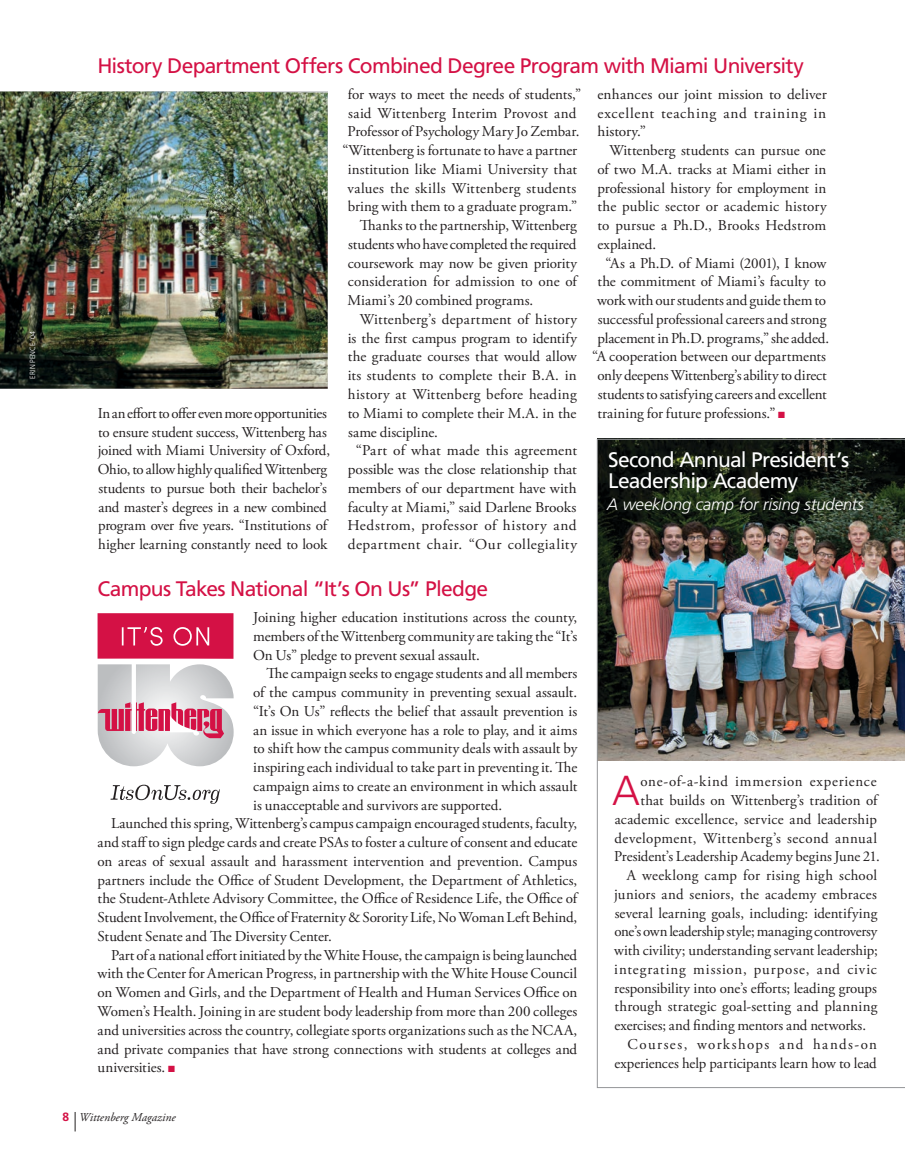
<style>
.page{position:relative;width:905px;height:1175px;background:#fff}
.page>*{position:absolute;margin:0;border:0;box-sizing:border-box;transform-origin:0 0}
.t1{font:300 41.85px "Frutiger";color:#d41145}
.t2{font:21px "Frutiger";letter-spacing:-.035em;color:#d41145}
.t3{font:21px/21px "Frutiger";letter-spacing:-.035em;color:#fff}
.t4{font:italic 300 16.5px "Frutiger";letter-spacing:-.005em;color:#fff}
.t5{font:15px/18.8px "Adobe Garamond Pro";color:#231f20;text-align:justify}
.t6{font:15px "Adobe Garamond Pro";letter-spacing:.02em;color:#231f20}
.t7{font:15px "Adobe Garamond Pro";letter-spacing:.03em;color:#231f20}
.t8{font:15px "Adobe Garamond Pro";letter-spacing:-.02em;color:#231f20}
.t9{font:15px "Adobe Garamond Pro";letter-spacing:.06em;color:#231f20}
.t10{font:15px "Adobe Garamond Pro";letter-spacing:.035em;color:#231f20}
.t11{font:15px "Adobe Garamond Pro";letter-spacing:.05em;color:#231f20}
.t12{font:15px "Adobe Garamond Pro";letter-spacing:.025em;color:#231f20}
.t13{font:15px "Adobe Garamond Pro";letter-spacing:.095em;color:#231f20}
.t14{font:italic 12px "Adobe Garamond Pro";color:#231f20}
.t15{font:300 7.5px "Frutiger";letter-spacing:.015em;color:#fff;scale:.95 1}
.s1{color:#d41145}
.s2{font-family:"Frutiger";font-weight:700;font-style:normal;color:#d41145}
</style>
<div class="page">
<svg style="left:75px;top:1112px;width:1px;height:19px"></svg>
<img style="left:0;top:92px;width:328px;height:296px">
<svg style="left:110px;top:784px;width:110px;height:20px"></svg>
<svg style="left:98px;top:613px;width:136px;height:153px;background:#d990a5"></svg>
<img style="left:597px;top:439px;width:307px;height:649px">
<p class="t15" style="left:28px;top:379px;width:52px;rotate:-90deg">ERIN PENCE ’04</p>
<h2 class="t2" style="left:97px;top:53px;width:708px">History Department Offers Combined Degree Program with Miami University</h2>
<p class="t5" style="left:98px;top:404px;width:234px;text-align:left">In an effort to offer even more opportunities to ensure student success, Wittenberg has joined with Miami University of Oxford, Ohio, to allow highly qualified Wittenberg students to pursue both their bachelor’s and master’s degrees in a new combined program over five years. “Institutions of higher learning constantly need to look</p>
<p class="t5" style="left:348px;top:85px;width:235px">for ways to meet the needs of students,”</p>
<p class="t5" style="left:348px;top:104px;width:230px">said Wittenberg Interim Provost and</p>
<p class="t5" style="left:347px;top:123px;width:234px">Professor of Psychology Mary Jo Zembar.</p>
<p class="t5" style="left:342px;top:141px;width:236px">“Wittenberg is fortunate to have a partner</p>
<p class="t5" style="left:347px;top:160px;width:231px">institution like Miami University that</p>
<p class="t6" style="left:347px;top:179px;width:230px">values the skills Wittenberg students</p>
<p class="t5" style="left:348px;top:198px;width:231px">bring with them to a graduate program.”</p>
<p class="t5" style="left:360px;top:216px;width:218px">Thanks to the partnership, Wittenberg</p>
<p class="t8" style="left:348px;top:235px;width:230px">students who have completed the required</p>
<p class="t5" style="left:348px;top:254px;width:231px">coursework may now be given priority</p>
<p class="t5" style="left:348px;top:273px;width:231px">consideration for admission to one of</p>
<p class="t5" style="left:347px;top:291px;width:187px">Miami’s 20 combined programs.</p>
<p class="t5" style="left:360px;top:310px;width:219px">Wittenberg’s department of history</p>
<p class="t5" style="left:348px;top:329px;width:231px">is the first campus program to identify</p>
<p class="t5" style="left:348px;top:348px;width:230px">the graduate courses that would allow</p>
<p class="t5" style="left:348px;top:366px;width:230px">its students to complete their B.A. in</p>
<p class="t5" style="left:348px;top:385px;width:230px">history at Wittenberg before heading</p>
<p class="t5" style="left:348px;top:404px;width:230px">to Miami to complete their M.A. in the</p>
<p class="t5" style="left:348px;top:423px;width:91px">same discipline.</p>
<p class="t6" style="left:356px;top:441px;width:223px">“Part of what made this agreement</p>
<p class="t5" style="left:348px;top:460px;width:230px">possible was the close relationship that</p>
<p class="t5" style="left:348px;top:479px;width:230px">members of our department have with</p>
<p class="t5" style="left:348px;top:498px;width:230px">faculty at Miami,” said Darlene Brooks</p>
<p class="t7" style="left:347px;top:516px;width:230px">Hedstrom, professor of history and</p>
<p class="t10" style="left:348px;top:535px;width:231px">department chair. “Our collegiality</p>
<h2 class="t2" style="left:98px;top:576px;width:392px">Campus Takes National “It’s On Us” Pledge</h2>
<p class="t5" style="left:253px;top:608px;width:326px">Joining higher education institutions across the county, members of the Wittenberg community are taking the “It’s On Us” pledge to prevent sexual assault.</p>
<p class="t5" style="left:267px;top:664px;width:312px">The campaign seeks to engage students and all members</p>
<p class="t5" style="left:253px;top:683px;width:325px">of the campus community in preventing sexual assault.</p>
<p class="t5" style="left:253px;top:702px;width:326px">“It’s On Us” reflects the belief that assault prevention is</p>
<p class="t5" style="left:253px;top:721px;width:325px">an issue in which everyone has a role to play, and it aims</p>
<p class="t5" style="left:253px;top:739px;width:325px">to shift how the campus community deals with assault by</p>
<p class="t5" style="left:253px;top:758px;width:325px">inspiring each individual to take part in preventing it. The</p>
<p class="t5" style="left:253px;top:777px;width:326px">campaign aims to create an environment in which assault</p>
<p class="t5" style="left:253px;top:796px;width:250px">is unacceptable and survivors are supported.</p>
<p class="t5" style="left:111px;top:814px;width:468px">Launched this spring, Wittenberg’s campus campaign encouraged students, faculty,</p>
<p class="t5" style="left:97px;top:833px;width:481px">and staff to sign pledge cards and create PSAs to foster a culture of consent and educate</p>
<p class="t5" style="left:97px;top:852px;width:481px">on areas of sexual assault and harassment intervention and prevention. Campus</p>
<p class="t5" style="left:97px;top:871px;width:481px">partners include the Office of Student Development, the Department of Athletics,</p>
<p class="t5" style="left:97px;top:889px;width:481px">the Student-Athlete Advisory Committee, the Office of Residence Life, the Office of</p>
<p class="t5" style="left:97px;top:908px;width:481px">Student Involvement, the Office of Fraternity &amp; Sorority Life, No Woman Left Behind,</p>
<p class="t5" style="left:97px;top:927px;width:236px">Student Senate and The Diversity Center.</p>
<p class="t5" style="left:111px;top:946px;width:467px">Part of a national effort initiated by the White House, the campaign is being launched</p>
<p class="t5" style="left:97px;top:964px;width:481px">with the Center for American Progress, in partnership with the White House Council</p>
<p class="t5" style="left:97px;top:983px;width:481px">on Women and Girls, and the Department of Health and Human Services Office on</p>
<p class="t5" style="left:97px;top:1002px;width:481px">Women’s Health. Joining in are student body leadership from more than 200 colleges</p>
<p class="t5" style="left:97px;top:1021px;width:481px">and universities across the country, collegiate sports organizations such as the NCAA,</p>
<p class="t5" style="left:97px;top:1039px;width:481px">and private companies that have strong connections with students at colleges and</p>
<p class="t5" style="left:97px;top:1058px;width:79px">universities. <span class="s1">■</span></p>
<p class="t5" style="left:597px;top:85px;width:231px">enhances our joint mission to deliver excellent teaching and training in history.”</p>
<p class="t5" style="left:609px;top:141px;width:218px">Wittenberg students can pursue one</p>
<p class="t5" style="left:597px;top:160px;width:230px">of two M.A. tracks at Miami either in</p>
<p class="t5" style="left:597px;top:179px;width:230px">professional history for employment in</p>
<p class="t5" style="left:597px;top:198px;width:231px">the public sector or academic history</p>
<p class="t5" style="left:597px;top:216px;width:230px">to pursue a Ph.D., Brooks Hedstrom</p>
<p class="t5" style="left:597px;top:235px;width:60px">explained.</p>
<p class="t5" style="left:605px;top:254px;width:222px">“As a Ph.D. of Miami (2001), I know</p>
<p class="t5" style="left:597px;top:273px;width:230px">the commitment of Miami’s faculty to</p>
<p class="t5" style="left:597px;top:291px;width:230px">work with our students and guide them to</p>
<p class="t5" style="left:597px;top:310px;width:230px">successful professional careers and strong</p>
<p class="t5" style="left:597px;top:329px;width:233px">placement in Ph.D. programs,” she added.</p>
<p class="t5" style="left:592px;top:348px;width:235px">“A cooperation between our departments</p>
<p class="t5" style="left:597px;top:366px;width:231px">only deepens Wittenberg’s ability to direct</p>
<p class="t5" style="left:597px;top:385px;width:230px">students to satisfying careers and excellent</p>
<p class="t5" style="left:597px;top:404px;width:189px">training for future professions.” <span class="s1">■</span></p>
<h2 class="t3" style="left:608px;top:448px;width:242px">Second Annual President’s<br>Leadership Academy</h2>
<p class="t4" style="left:607px;top:495px;width:258px">A weeklong camp for rising students</p>
<h1 class="t1" style="left:612px;top:767px;width:29px">A</h1>
<p class="t11" style="left:640px;top:772px;width:238px">one-of-a-kind immersion experience</p>
<p class="t5" style="left:640px;top:791px;width:238px">that builds on Wittenberg’s tradition of</p>
<p class="t5" style="left:614px;top:810px;width:264px">academic excellence, service and leadership</p>
<p class="t7" style="left:614px;top:828px;width:264px">development, Wittenberg’s second annual</p>
<p class="t5" style="left:614px;top:847px;width:267px">President’s Leadership Academy begins June 21.</p>
<p class="t12" style="left:626px;top:866px;width:252px">A weeklong camp for rising high school</p>
<p class="t6" style="left:614px;top:885px;width:264px">juniors and seniors, the academy embraces</p>
<p class="t5" style="left:614px;top:904px;width:264px">several learning goals, including: identifying</p>
<p class="t5" style="left:614px;top:922px;width:264px">one’s own leadership style; managing controversy</p>
<p class="t5" style="left:614px;top:941px;width:265px">with civility; understanding servant leadership;</p>
<p class="t9" style="left:614px;top:960px;width:264px">integrating mission, purpose, and civic</p>
<p class="t5" style="left:614px;top:979px;width:264px">responsibility into one’s efforts; leading groups</p>
<p class="t5" style="left:614px;top:997px;width:264px">through strategic goal-setting and planning</p>
<p class="t5" style="left:614px;top:1016px;width:253px">exercises; and finding mentors and networks.</p>
<p class="t13" style="left:627px;top:1035px;width:251px">Courses, workshops and hands-on</p>
<p class="t5" style="left:614px;top:1054px;width:264px">experiences help participants learn how to lead</p>
<p class="t14" style="left:63px;top:1109px;width:114px"><span class="s2">8</span> Wittenberg Magazine</p>
</div>
